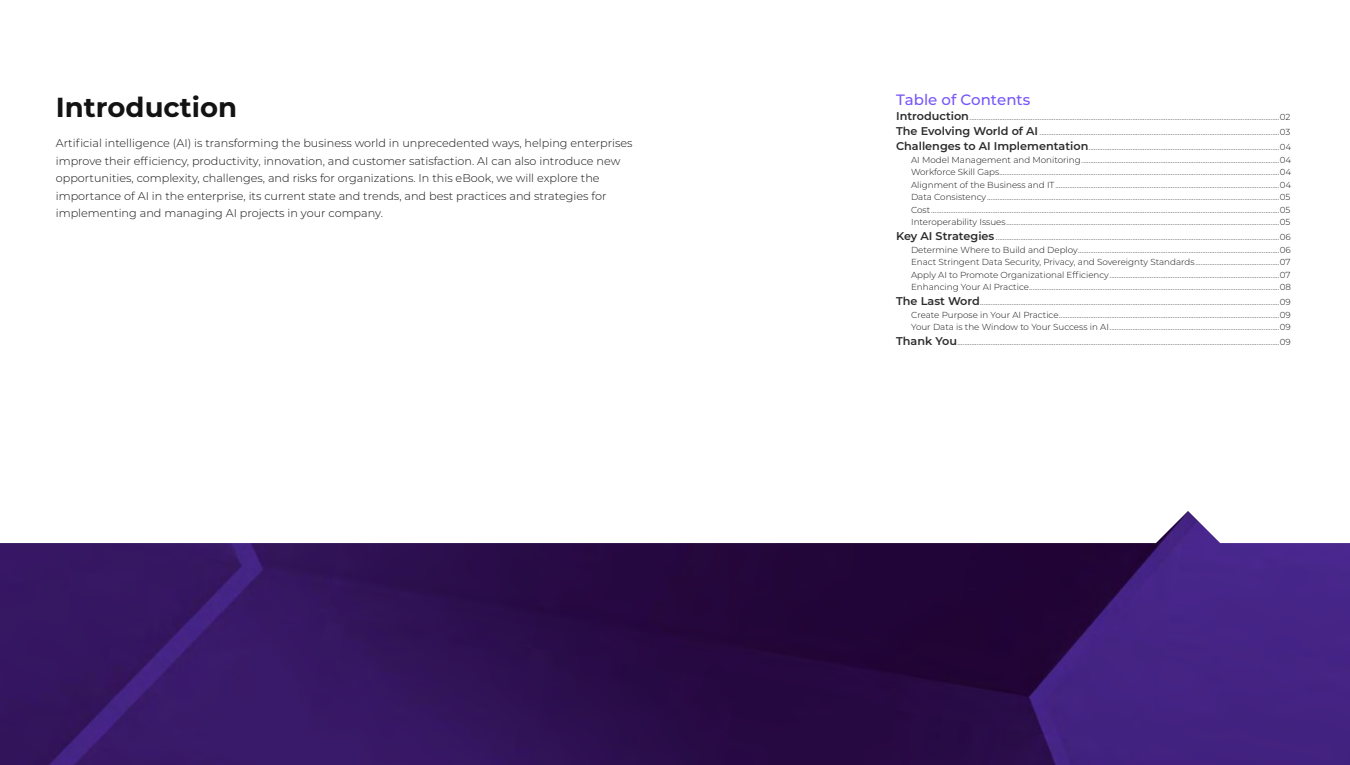
<style>
.page{position:relative;width:1350px;height:765px;background:#fff}
.page>*{position:absolute;margin:0;border:0;box-sizing:border-box;transform-origin:0 0}
.t1{font:700 27.5px "Montserrat";color:#131313}
.t2{font:500 15px "Montserrat";color:#7855fa}
.t3{font:300 11.25px/17.5px "Montserrat";color:#131313}
.t4{font:300 8.75px/12.5px "Montserrat";color:#131313;text-align:justify}
.s1{font-weight:600;font-size:11.25px;color:#2c2c2c}
</style>
<div class="page">
<img style="left:0;top:511px;width:1350px;height:254px">
<h1 class="t1" style="left:56px;top:88px;width:183px">Introduction</h1>
<p class="t3" style="left:56px;top:134px;width:578px">Artificial intelligence (AI) is transforming the business world in unprecedented ways, helping enterprises improve their efficiency, productivity, innovation, and customer satisfaction. AI can also introduce new opportunities, complexity, challenges, and risks for organizations. In this eBook, we will explore the importance of AI in the enterprise, its current state and trends, and best practices and strategies for implementing and managing AI projects in your company.</p>
<h2 class="t2" style="left:896px;top:89px;width:136px">Table of Contents</h2>
<p class="t4" style="left:896px;top:109px;width:397px;line-height:15px"><span class="s1">Introduction</span>.................................................................................................................................................................................02<br><span class="s1">The Evolving World of AI</span>.........................................................................................................................................03<br><span class="s1">Challenges to AI Implementation</span>.............................................................................................................04</p>
<p class="t4" style="left:911px;top:153px;width:382px">AI Model Management and Monitoring.................................................................................................................04<br>Workforce Skill Gaps................................................................................................................................................................04<br>Alignment of the Business and IT................................................................................................................................04<br>Data Consistency.......................................................................................................................................................................05<br>Cost.......................................................................................................................................................................................................05<br>Interoperability Issues............................................................................................................................................................05</p>
<p class="t4" style="left:911px;top:230px;width:382px;text-indent:-15px"><span class="s1">Key AI Strategies</span> ..................................................................................................................................................................06<br>Determine Where to Build and Deploy...................................................................................................................06<br>Enact Stringent Data Security, Privacy, and Sovereignty Standards................................................07<br>Apply AI to Promote Organizational Efficiency.................................................................................................07<br>Enhancing Your AI Practice...............................................................................................................................................08</p>
<p class="t4" style="left:911px;top:295px;width:381px;text-indent:-15px"><span class="s1">The Last Word</span>...........................................................................................................................................................................09<br>Create Purpose in Your AI Practice..............................................................................................................................09<br>Your Data is the Window to Your Success in AI.................................................................................................09</p>
<p class="t4" style="left:896px;top:335px;width:396px"><span class="s1">Thank You</span>........................................................................................................................................................................................09</p>
</div>
